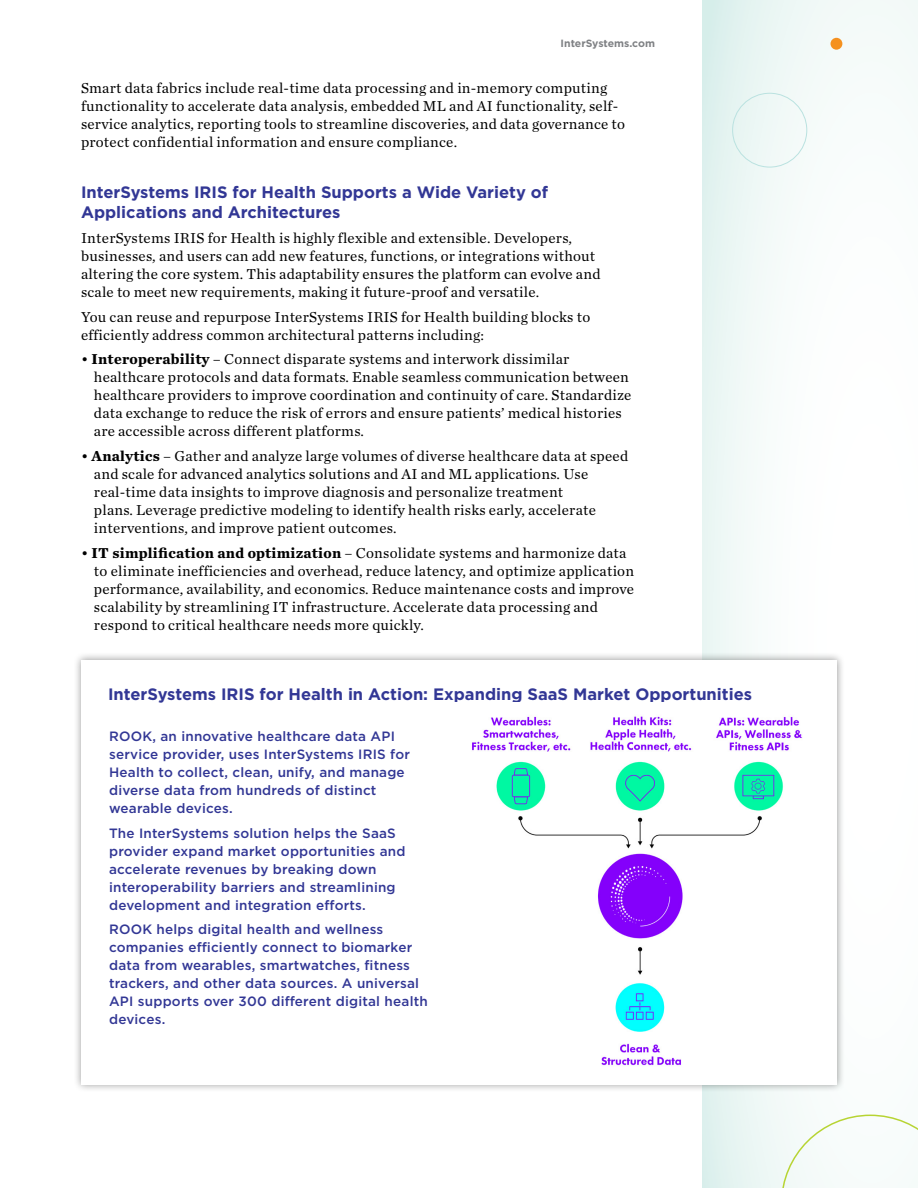
<style>
.page{position:relative;width:918px;height:1188px;background:#fff}
.page>*{position:absolute;margin:0;border:0;box-sizing:border-box;transform-origin:0 0}
.t1{font:700 16.5px/19.8px "Gotham";color:#323795}
.t2{font:15px/18px "Chronicle Text G1";letter-spacing:.015em;color:#000}
.t3{font:500 13.5px/18px "Gotham";letter-spacing:.015em;color:#323795}
.t4{font:700 10.5px "Gotham";color:#808285}
.s1{font-family:"Chronicle Text G2";font-weight:700}
</style>
<div class="page">
<div style="left:702px;top:0;width:216px;height:1188px;background:linear-gradient(to right,#e9f5f3,#fff)"></div>
<div style="left:73px;top:651px;width:772px;height:442px;background:#000;opacity:.4"></div>
<div style="left:81px;top:660px;width:756px;height:424px;background:#fff"></div>
<div style="left:732px;top:93px;width:75px;height:74px;border:1px solid #bae2e0;border-radius:50%"></div>
<svg style="left:781px;top:1115px;width:137px;height:73px"></svg>
<div style="left:831px;top:38px;width:11px;height:12px;background:#f5911f;border-radius:50%"></div>
<img style="left:472px;top:716px;width:330px;height:350px">
<p class="t4" style="left:561px;top:37px;width:96px">InterSystems.com</p>
<p class="t2" style="left:81px;top:78px;width:546px">Smart data fabrics include real-time data processing and in-memory computing functionality to accelerate data analysis, embedded ML and AI functionality, self&shy;service analytics, reporting tools to streamline discoveries, and data governance to protect confidential information and ensure compliance.</p>
<p class="t1" style="left:81px;top:182px;width:469px">InterSystems IRIS for Health Supports a Wide Variety of<br>Applications and Architectures</p>
<p class="t2" style="left:81px;top:228px;width:521px">InterSystems IRIS for Health is highly flexible and extensible. Developers, businesses, and users can add new features, functions, or integrations without altering the core system. This adaptability ensures the platform can evolve and scale to meet new requirements, making it future-proof and versatile.</p>
<p class="t2" style="left:81px;top:307px;width:511px">You can reuse and repurpose InterSystems IRIS for Health building blocks to efficiently address common architectural patterns including:</p>
<p class="t2" style="left:94px;top:349px;width:539px;text-indent:-13px">• <span class="s1">Interoperability</span> – Connect disparate systems and interwork dissimilar healthcare protocols and data formats. Enable seamless communication between healthcare providers to improve coordination and continuity of care. Standardize data exchange to reduce the risk of errors and ensure patients’ medical histories are accessible across different platforms.</p>
<p class="t2" style="left:94px;top:446px;width:536px;text-indent:-13px">• <span class="s1">Analytics</span> – Gather and analyze large volumes of diverse healthcare data at speed and scale for advanced analytics solutions and AI and ML applications. Use real-time data insights to improve diagnosis and personalize treatment<br>plans. Leverage predictive modeling to identify health risks early, accelerate interventions, and improve patient outcomes.</p>
<p class="t2" style="left:94px;top:543px;width:542px;text-indent:-13px">• <span class="s1">IT simplification and optimization</span> – Consolidate systems and harmonize data to eliminate inefficiencies and overhead, reduce latency, and optimize application performance, availability, and economics. Reduce maintenance costs and improve scalability by streamlining IT infrastructure. Accelerate data processing and respond to critical healthcare needs more quickly.</p>
<p class="t1" style="left:108px;top:684px;width:646px">InterSystems IRIS for Health in Action: Expanding SaaS Market Opportunities</p>
<p class="t3" style="left:109px;top:727px;width:302px">ROOK, an innovative healthcare data API service provider, uses InterSystems IRIS for Health to collect, clean, unify, and manage diverse data from hundreds of distinct wearable devices.</p>
<p class="t3" style="left:109px;top:824px;width:298px">The InterSystems solution helps the SaaS provider expand market opportunities and accelerate revenues by breaking down interoperability barriers and streamlining development and integration efforts.</p>
<p class="t3" style="left:109px;top:920px;width:320px">ROOK helps digital health and wellness companies efficiently connect to biomarker data from wearables, smartwatches, fitness trackers, and other data sources. A universal API supports over 300 different digital health devices.</p>
</div>
